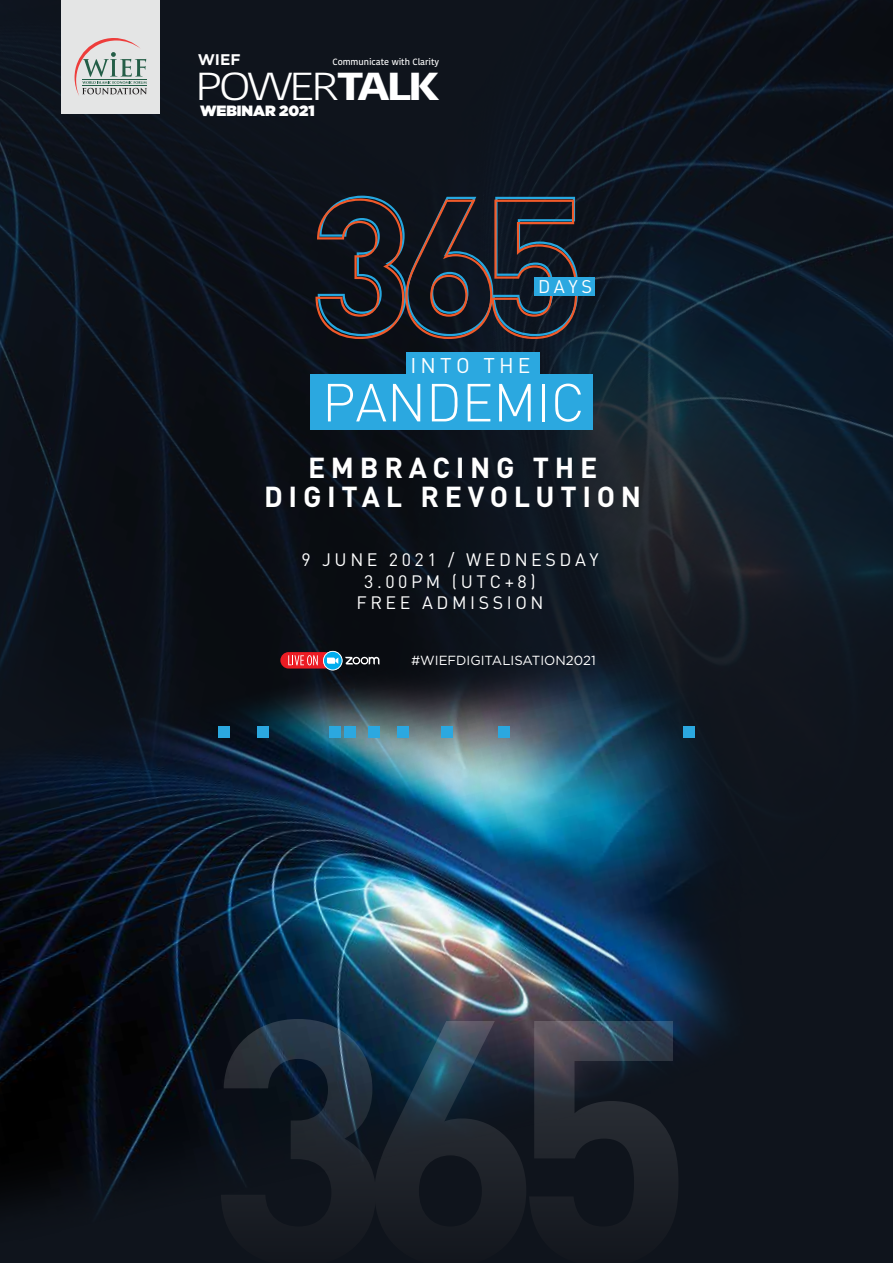
<style>
.page{position:relative;width:893px;height:1263px;background:#fff}
.page>*{position:absolute;margin:0;border:0;box-sizing:border-box;transform-origin:0 0}
.t1{font:300 52.65px "DIN";color:#fff}
.t2{font:300 38.85px "Kohinoor Telugu";letter-spacing:-.075em;color:#fff;scale:1.27 1}
.t3{font:700 28.5px/29.4px "DIN";letter-spacing:.2em;color:#fff;text-align:center}
.t4{font:21px "DIN";letter-spacing:.2em;color:#fff}
.t5{font:18.15px "DIN";color:#fff}
.t6{font:17.85px/21.3px "DIN";letter-spacing:.2em;color:#fff;text-align:center}
.t7{font:700 15.45px "Gotham";color:#fff}
.t8{font:900 14.85px "Gotham";letter-spacing:-.005em;color:#fff}
.t9{font:13.2px "Gotham";color:#fff}
.t10{font:500 9px "Kohinoor Devanagari";letter-spacing:-.005em;color:#fff}
.s1{font-weight:700}
</style>
<div class="page">
<div style="left:1px;top:0;width:892px;height:1263px;background:#0f141c"></div>
<img style="left:0;top:984px;width:702px;height:262px">
<img style="left:0;top:0;width:263px;height:984px">
<img style="left:263px;top:0;width:630px;height:1041px">
<div style="left:406px;top:352px;width:134px;height:25px;background:#2ba8e0"></div>
<div style="left:311px;top:374px;width:282px;height:56px;background:#2ba8e0"></div>
<svg style="left:315px;top:196px;width:263px;height:143px"></svg>
<div style="left:534px;top:277px;width:61px;height:18px;background:#2ba8e0"></div>
<div style="left:62px;top:0;width:98px;height:114px;background:#e4e5e5"></div>
<svg style="left:75px;top:38px;width:72px;height:57px"></svg>
<div style="left:219px;top:726px;width:11px;height:12px;background:#2ba8e0"></div>
<div style="left:257px;top:726px;width:12px;height:12px;background:#2ba8e0"></div>
<div style="left:330px;top:726px;width:11px;height:12px;background:#2ba8e0"></div>
<div style="left:345px;top:726px;width:11px;height:12px;background:#2ba8e0"></div>
<div style="left:368px;top:726px;width:11px;height:12px;background:#2ba8e0"></div>
<div style="left:398px;top:726px;width:11px;height:12px;background:#2ba8e0"></div>
<div style="left:441px;top:726px;width:11px;height:12px;background:#2ba8e0"></div>
<div style="left:498px;top:726px;width:11px;height:12px;background:#2ba8e0"></div>
<div style="left:684px;top:726px;width:11px;height:12px;background:#2ba8e0"></div>
<svg style="left:221px;top:1019px;width:457px;height:227px"></svg>
<div style="left:280px;top:652px;width:53px;height:16px;background:#ec1c24;border-radius:8px"></div>
<svg style="left:288px;top:655px;width:30px;height:10px"></svg>
<svg style="left:345px;top:656px;width:34px;height:9px"></svg>
<svg style="left:323px;top:651px;width:20px;height:19px"></svg>
<svg style="left:323px;top:651px;width:19px;height:19px"></svg>
<svg style="left:324px;top:652px;width:18px;height:17px"></svg>
<svg style="left:327px;top:658px;width:11px;height:6px"></svg>
<p class="t7" style="left:198px;top:50px;width:44px">WIEF</p>
<p class="t8" style="left:200px;top:100px;width:116px">WEBINAR 2021</p>
<p class="t10" style="left:333px;top:57px;width:108px">Communicate with Clarity</p>
<h2 class="t2" style="left:195px;top:64px;width:194px">POWER<span class="s1">TALK</span></h2>
<p class="t5" style="left:538px;top:275px;width:56px">DAYS</p>
<p class="t4" style="left:410px;top:352px;width:122px">INTO THE</p>
<h1 class="t1" style="left:322px;top:370px;width:264px">PANDEMIC</h1>
<h3 class="t3" style="left:264px;top:452px;width:379px">EMBRACING THE<br>DIGITAL REVOLUTION</h3>
<p class="t6" style="left:301px;top:549px;width:299px">9 JUNE 2021 / WEDNESDAY<br>3.00PM (UTC+8)<br>FREE ADMISSION</p>
<p class="t9" style="left:411px;top:651px;width:186px">#WIEFDIGITALISATION2021</p>
</div>
